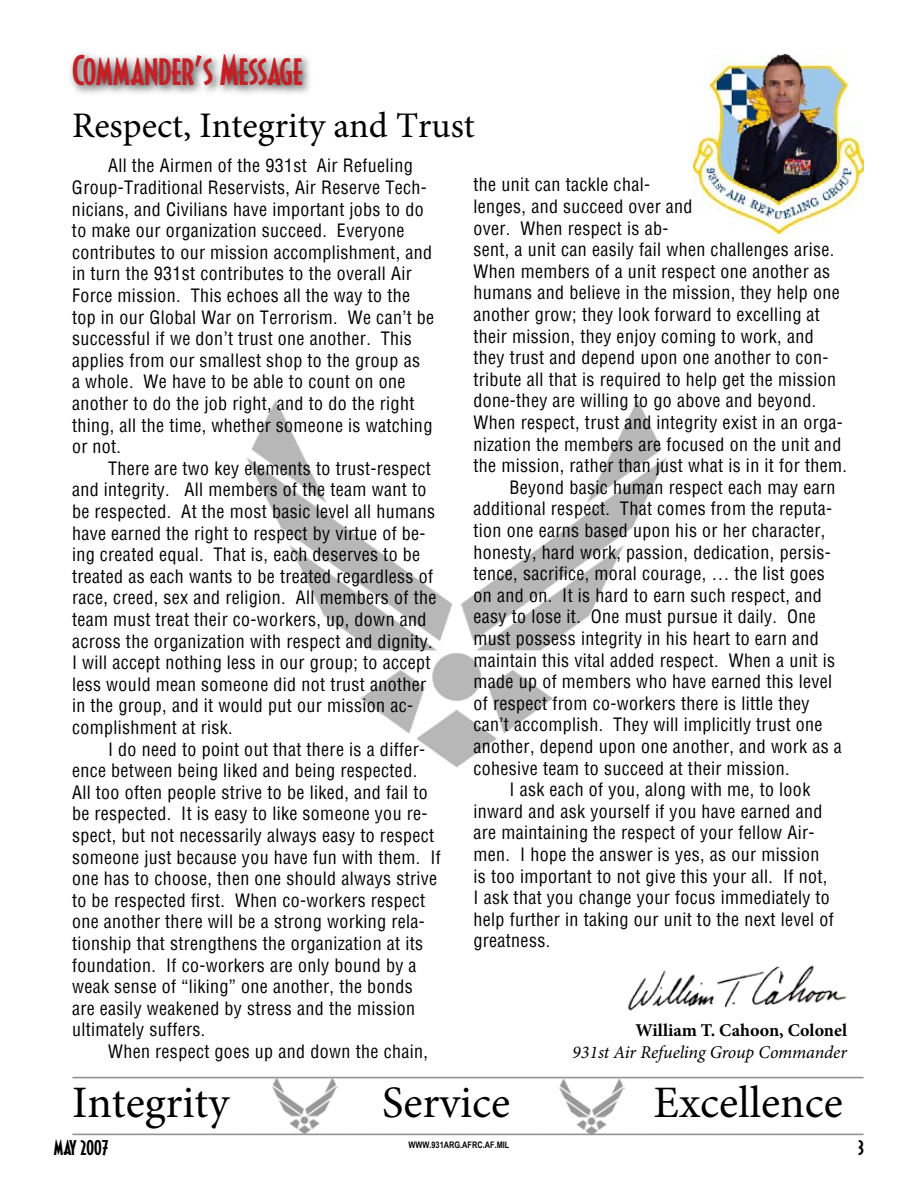
<style>
.page{position:relative;width:918px;height:1188px;background:#fff}
.page>*{position:absolute;margin:0;border:0;box-sizing:border-box;transform-origin:0 0}
.t1{font:45px "Minion Pro";color:#000}
.t2{font:39px "Decotura ICG";letter-spacing:-.01em;color:#c42127}
.t3{font:36px "Minion Pro";color:#000}
.t4{font:19.5px "Decotura ICG";color:#000}
.t5{font:condensed 18px/21.6px "Helvetica";letter-spacing:.02em;color:#000}
.t6{font:italic 18px "Minion Pro";letter-spacing:-.01em;color:#000}
.t7{font:700 18px "Minion Pro";color:#000}
.t8{font:700 9px "Arial Narrow";color:#000}
</style>
<div class="page">
<img style="left:627px;top:965px;width:220px;height:46px">
<img style="left:246px;top:400px;width:421px;height:368px">
<div style="left:66px;top:49px;width:248px;height:49px;background:#000;opacity:.75"></div>
<img style="left:693px;top:54px;width:170px;height:179px">
<img style="left:272px;top:1079px;width:65px;height:54px">
<img style="left:559px;top:1079px;width:65px;height:54px">
<svg style="left:73px;top:1077px;width:790px;height:2px"></svg>
<svg style="left:73px;top:1133px;width:791px;height:3px"></svg>
<h2 class="t2" style="left:72px;top:46px;width:233px">Commander’s Message</h2>
<h3 class="t3" style="left:72px;top:104px;width:404px">Respect, Integrity and Trust</h3>
<p class="t5" style="left:72px;top:155px;width:364px;text-indent:36px">All the Airmen of the 931st Air Refueling Group-Traditional Reservists, Air Reserve Tech&shy;nicians, and Civilians have important jobs to do to make our organization succeed. Everyone contributes to our mission accomplishment, and in turn the 931st contributes to the overall Air Force mission. This echoes all the way to the top in our Global War on Terrorism. We can’t be successful if we don’t trust one another. This applies from our smallest shop to the group as<br>a whole. We have to be able to count on one another to do the job right, and to do the right thing, all the time, whether someone is watching or not.</p>
<p class="t5" style="left:72px;top:457px;width:366px;text-indent:36px">There are two key elements to trust-respect and integrity. All members of the team want to be respected. At the most basic level all humans have earned the right to respect by virtue of be&shy;ing created equal. That is, each deserves to be treated as each wants to be treated regardless of race, creed, sex and religion. All members of the team must treat their co-workers, up, down and across the organization with respect and dignity.<br>I will accept nothing less in our group; to accept less would mean someone did not trust another in the group, and it would put our mission ac&shy;complishment at risk.</p>
<p class="t5" style="left:72px;top:738px;width:370px;text-indent:36px">I do need to point out that there is a differ&shy;ence between being liked and being respected.<br>All too often people strive to be liked, and fail to be respected. It is easy to like someone you re&shy;spect, but not necessarily always easy to respect someone just because you have fun with them. If one has to choose, then one should always strive to be respected first. When co-workers respect one another there will be a strong working rela&shy;tionship that strengthens the organization at its foundation. If co-workers are only bound by a weak sense of “liking” one another, the bonds<br>are easily weakened by stress and the mission ultimately suffers.</p>
<p class="t5" style="left:108px;top:1040px;width:321px">When respect goes up and down the chain,</p>
<p class="t5" style="left:474px;top:174px;width:178px">the unit can tackle chal-</p>
<p class="t5" style="left:474px;top:195px;width:221px">lenges, and succeed over and</p>
<p class="t5" style="left:474px;top:217px;width:196px">over. When respect is ab-</p>
<p class="t5" style="left:474px;top:239px;width:362px">sent, a unit can easily fail when challenges arise.</p>
<p class="t5" style="left:474px;top:260px;width:358px">When members of a unit respect one another as</p>
<p class="t5" style="left:474px;top:282px;width:368px">humans and believe in the mission, they help one</p>
<p class="t5" style="left:474px;top:303px;width:348px">another grow; they look forward to excelling at</p>
<p class="t5" style="left:474px;top:325px;width:342px">their mission, they enjoy coming to work, and</p>
<p class="t5" style="left:474px;top:347px;width:357px">they trust and depend upon one another to con-</p>
<p class="t5" style="left:474px;top:368px;width:364px">tribute all that is required to help get the mission</p>
<p class="t5" style="left:474px;top:390px;width:344px">done-they are willing to go above and beyond.</p>
<p class="t5" style="left:474px;top:411px;width:371px">When respect, trust and integrity exist in an orga-</p>
<p class="t5" style="left:474px;top:433px;width:369px">nization the members are focused on the unit and</p>
<p class="t5" style="left:474px;top:455px;width:375px">the mission, rather than just what is in it for them.</p>
<p class="t5" style="left:510px;top:476px;width:327px">Beyond basic human respect each may earn</p>
<p class="t5" style="left:474px;top:498px;width:360px">additional respect. That comes from the reputa-</p>
<p class="t5" style="left:474px;top:519px;width:353px">tion one earns based upon his or her character,</p>
<p class="t5" style="left:474px;top:541px;width:359px">honesty, hard work, passion, dedication, persis-</p>
<p class="t5" style="left:474px;top:563px;width:353px">tence, sacrifice, moral courage, … the list goes</p>
<p class="t5" style="left:474px;top:584px;width:350px">on and on. It is hard to earn such respect, and</p>
<p class="t5" style="left:474px;top:606px;width:344px">easy to lose it. One must pursue it daily. One</p>
<p class="t5" style="left:474px;top:627px;width:347px">must possess integrity in his heart to earn and</p>
<p class="t5" style="left:474px;top:649px;width:363px">maintain this vital added respect. When a unit is</p>
<p class="t5" style="left:474px;top:671px;width:360px">made up of members who have earned this level</p>
<p class="t5" style="left:474px;top:692px;width:337px">of respect from co-workers there is little they</p>
<p class="t5" style="left:474px;top:714px;width:351px">can’t accomplish. They will implicitly trust one</p>
<p class="t5" style="left:474px;top:735px;width:370px">another, depend upon one another, and work as a</p>
<p class="t5" style="left:474px;top:757px;width:318px">cohesive team to succeed at their mission.</p>
<p class="t5" style="left:510px;top:779px;width:302px">I ask each of you, along with me, to look</p>
<p class="t5" style="left:474px;top:800px;width:351px">inward and ask yourself if you have earned and</p>
<p class="t5" style="left:474px;top:822px;width:342px">are maintaining the respect of your fellow Air-</p>
<p class="t5" style="left:473px;top:843px;width:348px">men. I hope the answer is yes, as our mission</p>
<p class="t5" style="left:473px;top:865px;width:355px">is too important to not give this your all. If not,</p>
<p class="t5" style="left:473px;top:887px;width:358px">I ask that you change your focus immediately to</p>
<p class="t5" style="left:474px;top:908px;width:362px">help further in taking our unit to the next level of</p>
<p class="t5" style="left:474px;top:930px;width:78px">greatness.</p>
<p class="t7" style="left:636px;top:1020px;width:213px">William T. Cahoon, Colonel</p>
<p class="t6" style="left:572px;top:1041px;width:276px">931st Air Refueling Group Commander</p>
<h1 class="t1" style="left:72px;top:1075px;width:159px">Integrity</h1>
<h1 class="t1" style="left:382px;top:1075px;width:130px">Service</h1>
<h1 class="t1" style="left:653px;top:1075px;width:191px">Excellence</h1>
<p class="t4" style="left:54px;top:1136px;width:56px">MAY 2007</p>
<p class="t8" style="left:409px;top:1138px;width:102px">WWW.931ARG .AFRC.AF.MIL</p>
</div>
